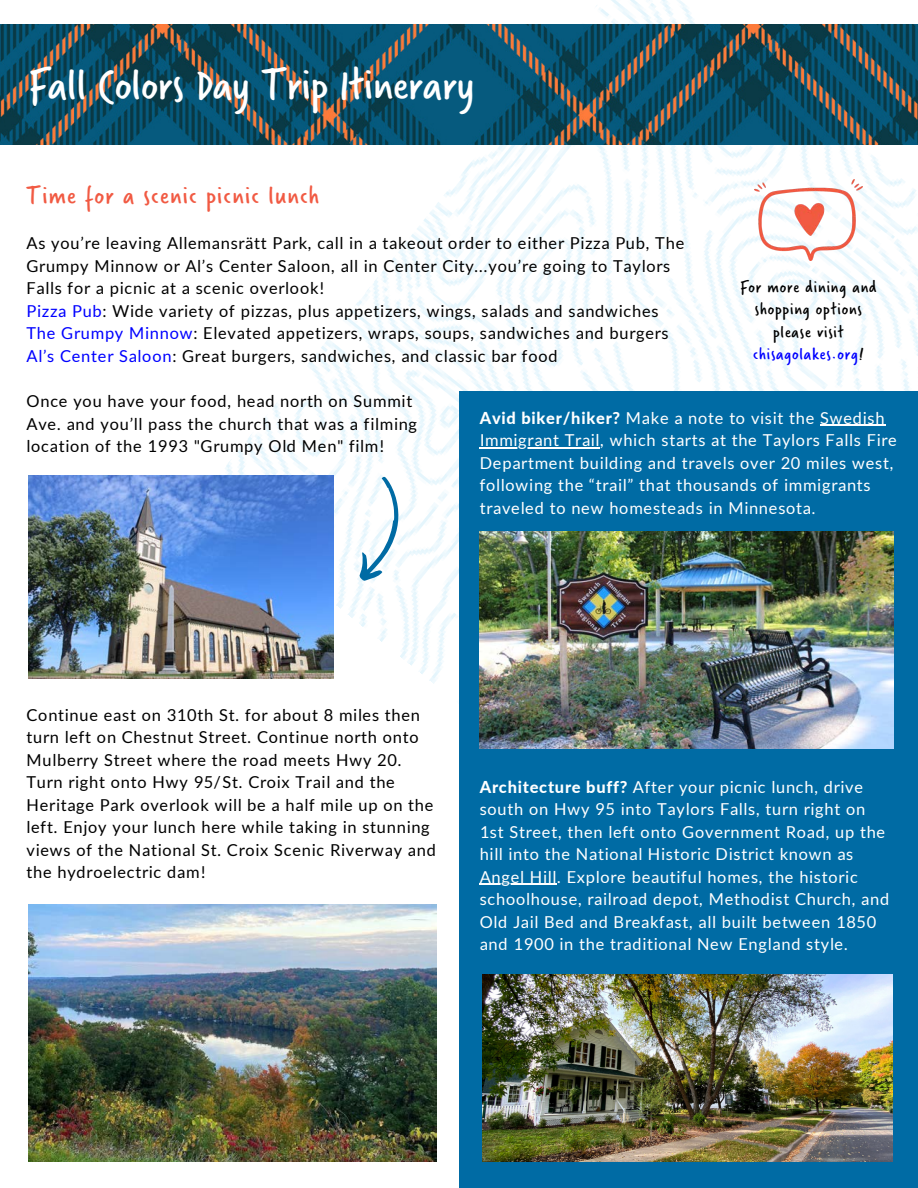
<style>
.page{position:relative;width:918px;height:1188px;background:#fff}
.page>*{position:absolute;margin:0;border:0;box-sizing:border-box;transform-origin:0 0}
.t1{font:46.95px "Verveine";color:#fff}
.t2{font:27px "Verveine";letter-spacing:.045em;color:#f15a43}
.t3{font:18px/22.5px "Verveine";letter-spacing:.045em;color:#000;text-align:center}
.t4{font:16.5px/22.5px "Lato";letter-spacing:.045em;color:#000}
.t5{font:16.5px/22.5px "Lato";letter-spacing:.045em;color:#fff}
.s1{color:#00f}
.s2{font-weight:800}
</style>
<div class="page">
<img style="left:201px;top:0;width:717px;height:905px">
<img style="left:0;top:25px;width:918px;height:120px">
<svg style="left:353px;top:476px;width:58px;height:111px"></svg>
<img style="left:28px;top:476px;width:305px;height:202px">
<div style="left:459px;top:392px;width:459px;height:796px;background:#006ba4"></div>
<img style="left:482px;top:975px;width:411px;height:187px">
<img style="left:480px;top:531px;width:414px;height:217px">
<img style="left:28px;top:905px;width:409px;height:256px">
<hr style="left:820px;top:425px;width:65px;height:1px;background:#fff">
<hr style="left:480px;top:447px;width:120px;height:1px;background:#fff">
<hr style="left:480px;top:884px;width:77px;height:1px;background:#fff">
<img style="left:755px;top:179px;width:108px;height:81px">
<p class="t1" style="left:28px;top:53px;width:448px">Fall Colors Day Trip Itinerary</p>
<p class="t2" style="left:27px;top:176px;width:294px">Time for a scenic picnic lunch</p>
<p class="t4" style="left:27px;top:232px;width:659px">As you’re leaving Allemansrätt Park, call in a takeout order to either Pizza Pub, The<br>Grumpy Minnow or Al’s Center Saloon, all in Center City...you’re going to Taylors<br>Falls for a picnic at a scenic overlook!</p>
<p class="t4" style="left:27px;top:299px;width:634px"><span class="s1">Pizza Pub</span>: Wide variety of pizzas, plus appetizers, wings, salads and sandwiches</p>
<p class="t4" style="left:27px;top:322px;width:644px"><span class="s1">The Grumpy Minnow</span>: Elevated appetizers, wraps, soups, sandwiches and burgers</p>
<p class="t4" style="left:27px;top:344px;width:533px"><span class="s1">Al’s Center Saloon</span>: Great burgers, sandwiches, and classic bar food</p>
<p class="t4" style="left:27px;top:390px;width:392px">Once you have your food, head north on Summit<br>Ave. and you’ll pass the church that was a filming location of the 1993 "Grumpy Old Men" film!</p>
<p class="t3" style="left:740px;top:276px;width:138px">For more dining and shopping options please visit <span class="s1">chisagolakes.org</span>!</p>
<p class="t5" style="left:480px;top:406px;width:419px"><span class="s2">Avid biker/hiker?</span> Make a note to visit the Swedish Immigrant Trail, which starts at the Taylors Falls Fire Department building and travels over 20 miles west, following the “trail” that thousands of immigrants traveled to new homesteads in Minnesota.</p>
<p class="t4" style="left:27px;top:703px;width:411px">Continue east on 310th St. for about 8 miles then turn left on Chestnut Street. Continue north onto Mulberry Street where the road meets Hwy 20.<br>Turn right onto Hwy 95/St. Croix Trail and the Heritage Park overlook will be a half mile up on the left. Enjoy your lunch here while taking in stunning views of the National St. Croix Scenic Riverway and the hydroelectric dam!</p>
<p class="t5" style="left:480px;top:775px;width:411px"><span class="s2">Architecture buff?</span> After your picnic lunch, drive south on Hwy 95 into Taylors Falls, turn right on 1st Street, then left onto Government Road, up the hill into the National Historic District known as Angel Hill. Explore beautiful homes, the historic schoolhouse, railroad depot, Methodist Church, and Old Jail Bed and Breakfast, all built between 1850 and 1900 in the traditional New England style.</p>
</div>
